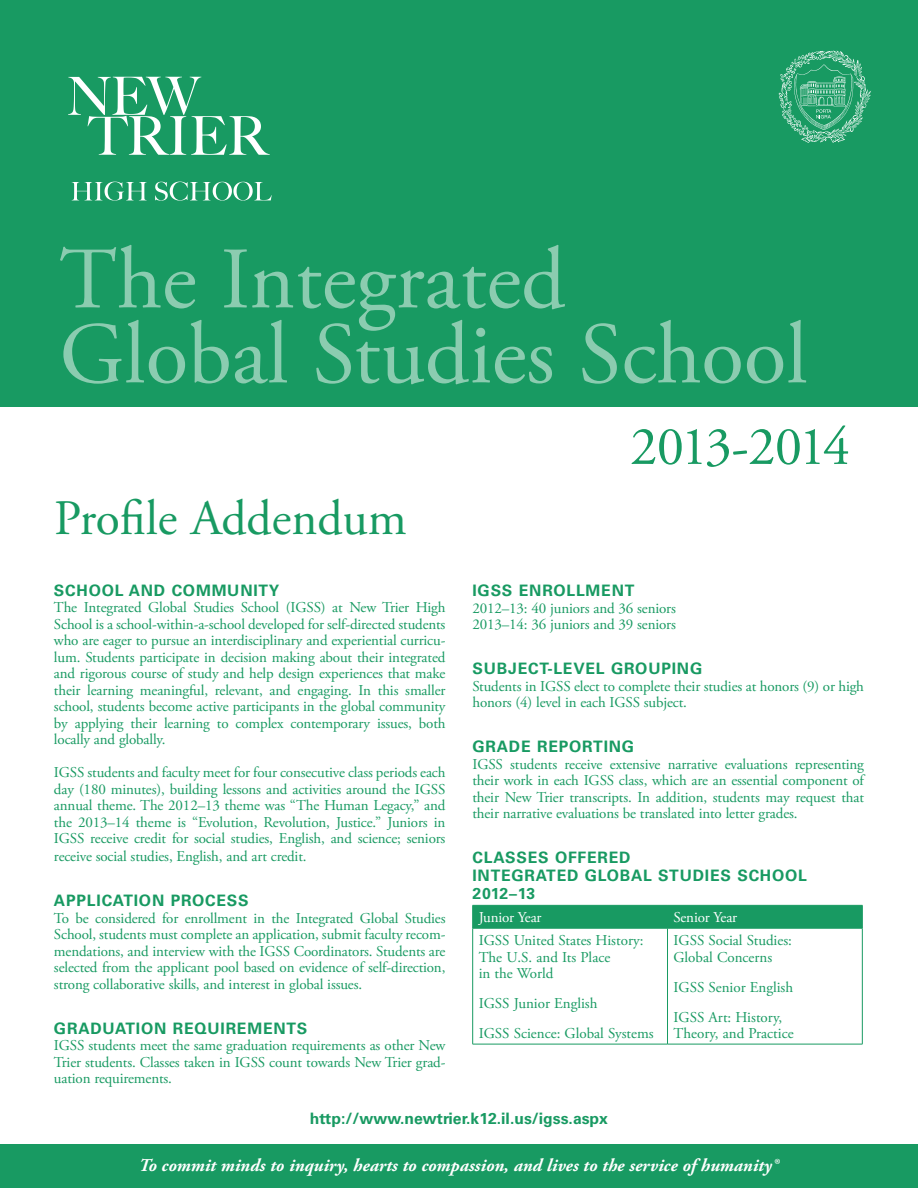
<style>
.page{position:relative;width:918px;height:1188px;background:#fff}
.page>*{position:absolute;margin:0;border:0;box-sizing:border-box;transform-origin:0 0}
.t1{font:87.3px/75px "Adobe Garamond Pro";color:#8bccb0}
.t2{font:54.45px "Adobe Garamond Pro";letter-spacing:-.06em;color:#189a62}
.t3{font:49.5px "Adobe Garamond Pro";color:#189a62}
.t4{font:italic 700 18px "Adobe Garamond Pro";color:#fff}
.t5{font:700 15.75px/18px "Univers";letter-spacing:.05em;color:#189a62}
.t6{font:700 15.75px "Univers";color:#189a62}
.t7{font:15px/16.5px "Adobe Garamond Pro";letter-spacing:-.01em;color:#189a62}
.t8{font:15px "Adobe Garamond Pro";letter-spacing:-.01em;color:#fff}
</style>
<div class="page">
<div style="left:0;top:1145px;width:918px;height:43px;background:#189a62"></div>
<hr style="left:472px;top:928px;width:1px;height:116px;background:#189a62">
<hr style="left:667px;top:928px;width:1px;height:116px;background:#189a62">
<hr style="left:862px;top:928px;width:1px;height:116px;background:#189a62">
<hr style="left:472px;top:1044px;width:196px;height:1px;background:#189a62">
<hr style="left:668px;top:1044px;width:195px;height:1px;background:#189a62">
<div style="left:472px;top:905px;width:391px;height:23px;background:#189a62"></div>
<hr style="left:472px;top:928px;width:196px;height:1px;background:#189a62">
<hr style="left:668px;top:928px;width:195px;height:1px;background:#189a62">
<div style="left:0;top:0;width:918px;height:406px;background:#189a62"></div>
<svg style="left:68px;top:77px;width:202px;height:78px"></svg>
<svg style="left:72px;top:182px;width:75px;height:19px"></svg>
<svg style="left:155px;top:182px;width:117px;height:19px"></svg>
<svg style="left:779px;top:51px;width:92px;height:92px"></svg>
<h1 class="t1" style="left:59px;top:245px;width:750px">The Integrated<br>Global Studies School</h1>
<h3 class="t3" style="left:54px;top:489px;width:354px">Profile Addendum</h3>
<h2 class="t2" style="left:630px;top:414px;width:221px">2013-2014</h2>
<p class="t5" style="left:54px;top:582px;width:227px">SCHOOL AND COMMUNITY</p>
<p class="t7" style="left:54px;top:600px;width:393px;text-align:justify">The Integrated Global Studies School (IGSS) at New Trier High School is a school-within-a-school developed for self-directed students who are eager to pursue an interdisciplinary and experiential curricu&shy;lum. Students participate in decision making about their integrated and rigorous course of study and help design experiences that make their learning meaningful, relevant, and engaging. In this smaller school, students become active participants in the global community by applying their learning to complex contemporary issues, both locally and globally.</p>
<p class="t7" style="left:54px;top:765px;width:393px;text-align:justify">IGSS students and faculty meet for four consecutive class periods each day (180 minutes), building lessons and activities around the IGSS annual theme. The 2012–13 theme was “The Human Legacy,” and the 2013–14 theme is “Evolution, Revolution, Justice.” Juniors in IGSS receive credit for social studies, English, and science; seniors</p>
<p class="t7" style="left:54px;top:849px;width:254px">receive social studies, English, and art credit.</p>
<p class="t5" style="left:54px;top:892px;width:196px">APPLICATION PROCESS</p>
<p class="t7" style="left:54px;top:911px;width:393px;text-align:justify">To be considered for enrollment in the Integrated Global Studies School, students must complete an application, submit faculty recom&shy;mendations, and interview with the IGSS Coordinators. Students are selected from the applicant pool based on evidence of self-direction, strong collaborative skills, and interest in global issues.</p>
<p class="t5" style="left:54px;top:1020px;width:255px">GRADUATION REQUIREMENTS</p>
<p class="t7" style="left:54px;top:1038px;width:393px;text-align:justify">IGSS students meet the same graduation requirements as other New Trier students. Classes taken in IGSS count towards New Trier grad&shy;uation requirements.</p>
<p class="t6" style="left:310px;top:1109px;width:300px">http://www.newtrier.k12.il.us/igss.aspx</p>
<p class="t4" style="left:139px;top:1155px;width:641px">To commit minds to inquiry, hearts to compassion, and lives to the service of humanity®</p>
<p class="t5" style="left:472px;top:582px;width:163px">IGSS ENROLLMENT</p>
<p class="t7" style="left:472px;top:600px;width:205px">2012–13: 40 juniors and 36 seniors<br>2013–14: 36 juniors and 39 seniors</p>
<p class="t5" style="left:472px;top:660px;width:231px">SUBJECT-LEVEL GROUPING</p>
<p class="t7" style="left:472px;top:678px;width:393px">Students in IGSS elect to complete their studies at honors (9) or high honors (4) level in each IGSS subject.</p>
<p class="t5" style="left:472px;top:738px;width:163px">GRADE REPORTING</p>
<p class="t7" style="left:472px;top:756px;width:393px;text-align:justify">IGSS students receive extensive narrative evaluations representing their work in each IGSS class, which are an essential component of their New Trier transcripts. In addition, students may request that their narrative evaluations be translated into letter grades.</p>
<p class="t5" style="left:472px;top:849px;width:336px">CLASSES OFFERED<br>INTEGRATED GLOBAL STUDIES SCHOOL<br>2012–13</p>
<p class="t8" style="left:479px;top:908px;width:64px">Junior Year</p>
<p class="t8" style="left:674px;top:908px;width:65px">Senior Year</p>
<p class="t7" style="left:479px;top:933px;width:166px">IGSS United States History:<br>The U.S. and Its Place<br>in the World</p>
<p class="t7" style="left:479px;top:989px;width:177px;line-height:30px">IGSS Junior English<br>IGSS Science: Global Systems</p>
<p class="t7" style="left:674px;top:933px;width:120px">IGSS Social Studies:<br>Global Concerns</p>
<p class="t7" style="left:674px;top:972px;width:121px;line-height:30px">IGSS Senior English<br>IGSS Art: History,</p>
<p class="t7" style="left:674px;top:1026px;width:122px">Theory, and Practice</p>
</div>
